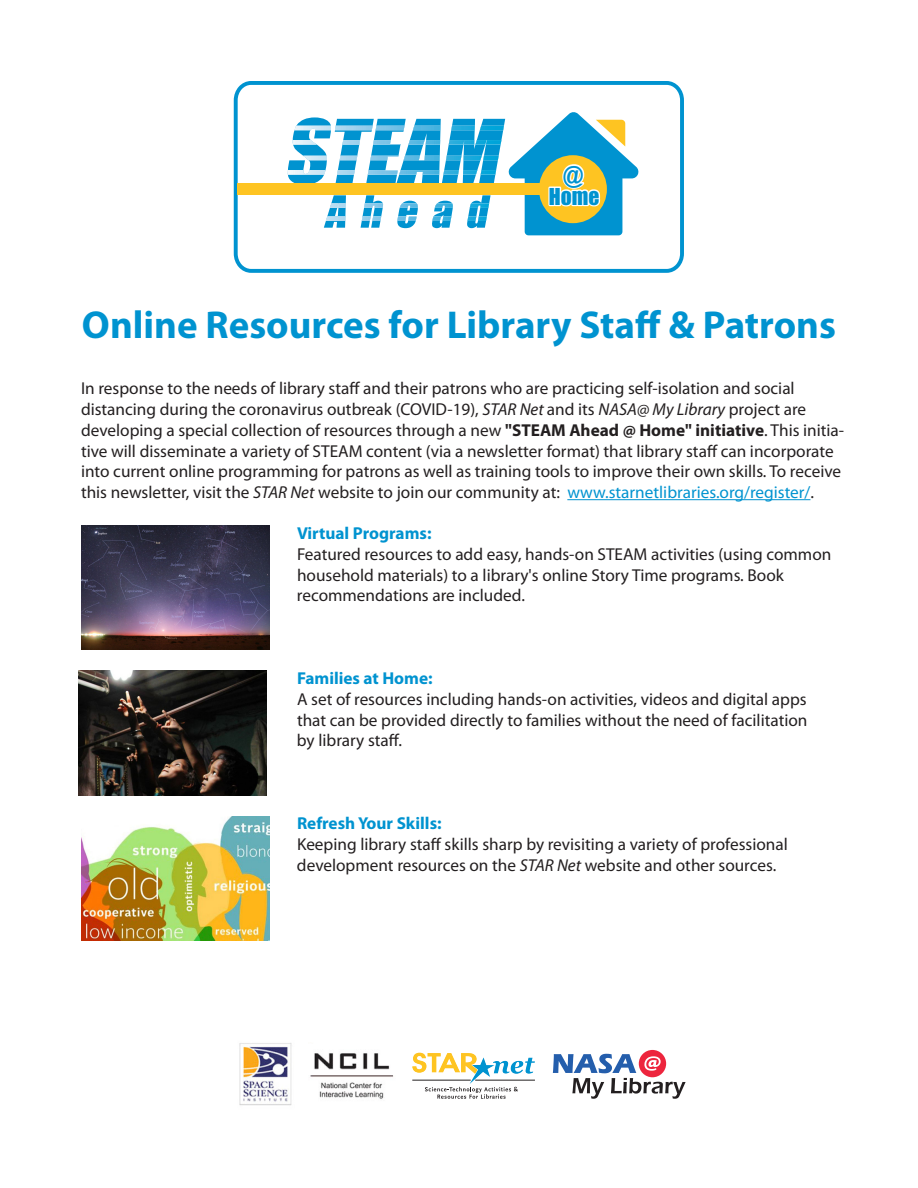
<style>
.page{position:relative;width:918px;height:1188px;background:#fff}
.page>*{position:absolute;margin:0;border:0;box-sizing:border-box;transform-origin:0 0}
.t1{font:700 39px "Myriad Pro";color:#0093d0}
.t2{font:26.1px "Impact";color:#0093d0}
.t3{font:21.6px "Impact";color:#0093d0}
.t4{font:17.25px/20.7px "Myriad Pro";color:#231f20}
.t5{font:700 17.25px "Myriad Pro";color:#0093d0}
.s1{font-style:italic}
.s2{font-weight:700}
.s3{color:#0093d0}
.s4{font-weight:700;color:#0093d0}
</style>
<div class="page">
<hr style="left:567px;top:499px;width:243px;height:1px;background:#0093d0">
<img style="left:81px;top:525px;width:189px;height:125px">
<img style="left:78px;top:671px;width:189px;height:124px">
<img style="left:81px;top:817px;width:189px;height:124px">
<div style="left:639px;top:1050px;width:27px;height:27px;background:#ed253d;border-radius:50%"></div>
<svg style="left:553px;top:1054px;width:133px;height:45px"></svg>
<img style="left:239px;top:1043px;width:53px;height:63px">
<img style="left:310px;top:1053px;width:84px;height:46px">
<svg style="left:412px;top:1053px;width:123px;height:46px"></svg>
<svg style="left:234px;top:81px;width:450px;height:192px"></svg>
<svg style="left:288px;top:112px;width:350px;height:123px"></svg>
<div style="left:238px;top:184px;width:308px;height:11px;background:#fec422"></div>
<p class="t2" style="left:563px;top:156px;width:22px">@</p>
<p class="t3" style="left:549px;top:180px;width:52px">Home</p>
<p class="t1" style="left:82px;top:300px;width:756px">Online Resources for Library Staff &amp; Patrons</p>
<p class="t4" style="left:81px;top:378px;width:765px">In response to the needs of library staff and their patrons who are practicing self-isolation and social distancing during the coronavirus outbreak (COVID-19), <span class="s1">STAR Net</span> and its <span class="s1">NASA@ My Library</span> project are developing a special collection of resources through a new <span class="s2">"STEAM Ahead @ Home" initiative</span>. This initia&shy;tive will disseminate a variety of STEAM content (via a newsletter format) that library staff can incorporate into current online programming for patrons as well as training tools to improve their own skills. To receive this newsletter, visit the <span class="s1">STAR Net</span> website to join our community at: <span class="s3">www.starnetlibraries.org/register/</span>.</p>
<p class="t4" style="left:297px;top:523px;width:536px"><span class="s4">Virtual Programs:<br></span>Featured resources to add easy, hands-on STEAM activities (using common household materials) to a library's online Story Time programs. Book recommendations are included.</p>
<p class="t5" style="left:297px;top:667px;width:137px">Families at Home:</p>
<p class="t4" style="left:297px;top:689px;width:512px;text-align:justify">A set of resources including hands-on activities, videos and digital apps that can be provided directly to families without the need of facilitation by library staff.</p>
<p class="t4" style="left:297px;top:813px;width:492px"><span class="s4">Refresh Your Skills:<br></span>Keeping library staff skills sharp by revisiting a variety of professional development resources on the <span class="s1">STAR Net</span> website and other sources.</p>
</div>
